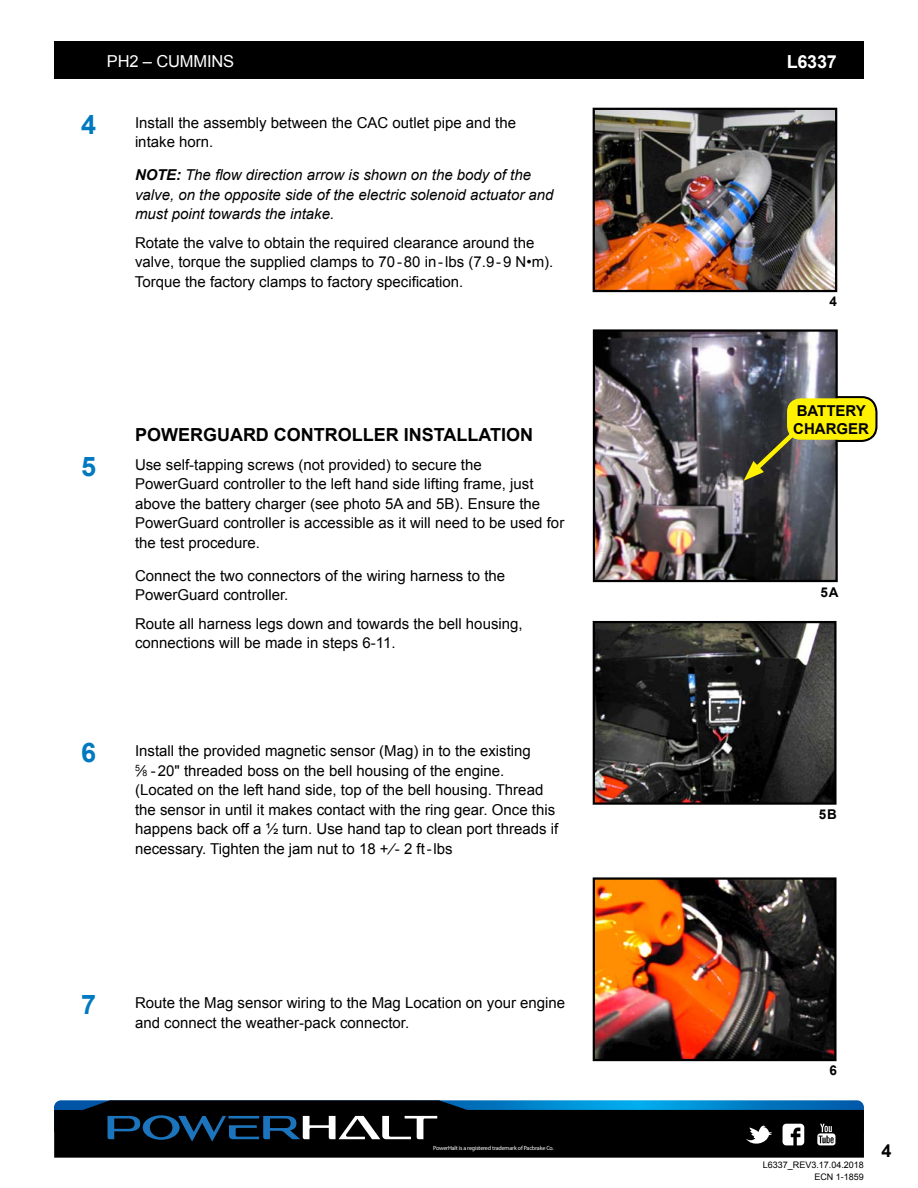
<style>
.page{position:relative;width:918px;height:1188px;background:#fff}
.page>*{position:absolute;margin:0;border:0;box-sizing:border-box;transform-origin:0 0}
.t1{font:700 27px "Arial";color:#0079c1}
.t2{font:700 18px "Arial";color:#000}
.t3{font:700 18px "Arial";letter-spacing:-.01em;color:#fff}
.t4{font:16.5px "Arial";letter-spacing:-.01em;color:#fff}
.t5{font:15px/19.5px "Arial";color:#000}
.t6{font:italic 15px/19.5px "Arial";color:#000}
.t7{font:700 15px/18px "Arial";color:#000}
.t8{font:700 13.5px "Arial";color:#000}
.t9{font:9px/12px "Arial";color:#000;text-align:right}
.t10{font:italic 300 6px "Brown";letter-spacing:-.025em;color:#fff}
.s1{font-weight:700}
.s2{font-size:8.7px}
</style>
<div class="page">
<svg style="left:54px;top:1147px;width:810px;height:11px;background:#080808"></svg>
<div style="left:54px;top:41px;width:810px;height:38px;background:#000"></div>
<svg style="left:54px;top:1100px;width:810px;height:47px;background:#11242f"></svg>
<img style="left:596px;top:624px;width:238px;height:178px">
<div style="left:593px;top:621px;width:244px;height:184px;border:2px solid #000"></div>
<img style="left:596px;top:880px;width:238px;height:178px">
<div style="left:593px;top:877px;width:244px;height:184px;border:2px solid #000"></div>
<img style="left:596px;top:111px;width:238px;height:178px">
<div style="left:593px;top:108px;width:244px;height:184px;border:2px solid #000"></div>
<div style="left:785px;top:396px;width:93px;height:46px;border:2px solid #000;border-radius:15px"></div>
<img style="left:596px;top:332px;width:239px;height:247px">
<div style="left:593px;top:329px;width:245px;height:253px;border:2px solid #000"></div>
<svg style="left:744px;top:428px;width:54px;height:53px;background:#525035"></svg>
<div style="left:787px;top:398px;width:88px;height:42px;background:#fff200;border-radius:14px"></div>
<p class="t4" style="left:107px;top:51px;width:129px">PH2 – CUMMINS</p>
<p class="t3" style="left:787px;top:50px;width:52px">L6337</p>
<h1 class="t1" style="left:81px;top:106px;width:17px">4</h1>
<p class="t5" style="left:135px;top:113px;width:383px">Install the assembly between the CAC outlet pipe and the intake horn.</p>
<p class="t6" style="left:135px;top:165px;width:420px"><span class="s1">NOTE:</span> The flow direction arrow is shown on the body of the valve, on the opposite side of the electric solenoid actuator and must point towards the intake.</p>
<p class="t5" style="left:135px;top:233px;width:420px">Rotate the valve to obtain the required clearance around the valve, torque the supplied clamps to 70-80 in-lbs (7.9-9 N•m).<br>Torque the factory clamps to factory specification.</p>
<p class="t2" style="left:135px;top:423px;width:400px">POWERGUARD CONTROLLER INSTALLATION</p>
<h1 class="t1" style="left:81px;top:448px;width:17px">5</h1>
<p class="t5" style="left:135px;top:455px;width:431px">Use self-tapping screws (not provided) to secure the PowerGuard controller to the left hand side lifting frame, just above the battery charger (see photo 5A and 5B). Ensure the PowerGuard controller is accessible as it will need to be used for the test procedure.</p>
<p class="t5" style="left:135px;top:566px;width:372px">Connect the two connectors of the wiring harness to the<br>PowerGuard controller.</p>
<p class="t5" style="left:135px;top:614px;width:389px">Route all harness legs down and towards the bell housing, connections will be made in steps 6-11.</p>
<h1 class="t1" style="left:81px;top:735px;width:17px">6</h1>
<p class="t5" style="left:135px;top:741px;width:425px">Install the provided magnetic sensor (Mag) in to the existing<br><sup>5</sup>⁄<span class="s2">8</span> -20" threaded boss on the bell housing of the engine. (Located on the left hand side, top of the bell housing. Thread the sensor in until it makes contact with the ring gear. Once this happens back off a ½ turn. Use hand tap to clean port threads if necessary. Tighten the jam nut to 18 +⁄- 2 ft-lbs</p>
<h1 class="t1" style="left:81px;top:987px;width:17px">7</h1>
<p class="t5" style="left:135px;top:993px;width:432px">Route the Mag sensor wiring to the Mag Location on your engine and connect the weather-pack connector.</p>
<p class="t8" style="left:829px;top:292px;width:9px">4</p>
<p class="t7" style="left:793px;top:402px;width:77px">BATTERY<br>CHARGER</p>
<p class="t8" style="left:820px;top:584px;width:20px">5A</p>
<p class="t8" style="left:819px;top:805px;width:20px">5B</p>
<p class="t8" style="left:829px;top:1062px;width:9px">6</p>
<p class="t10" style="left:433px;top:1144px;width:122px">PowerHalt is a registered trademark of Pacbrake Co.</p>
<p class="t2" style="left:881px;top:1139px;width:12px">4</p>
<p class="t9" style="left:763px;top:1158px;width:103px">L6337_REV3.17.04.2018<br>ECN 1-1859</p>
</div>
